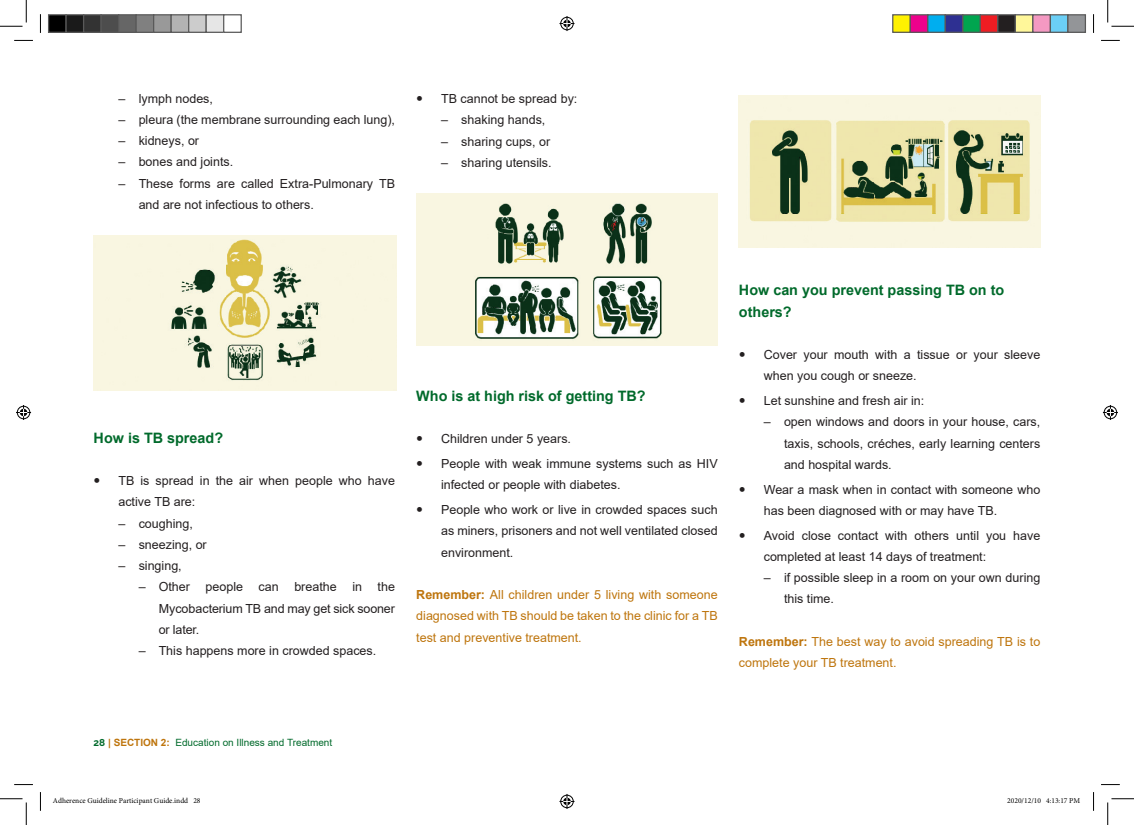
<style>
.page{position:relative;width:1134px;height:825px;background:#fff}
.page>*{position:absolute;margin:0;border:0;box-sizing:border-box;transform-origin:0 0}
.t1{font:700 14.38px/21.2px "Arial";color:#006a2b}
.t2{font:12.5px/21.2px "Arial";color:#231f20}
.t3{font:12.5px/21.2px "Arial";color:#be750d;text-align:justify}
.t4{font:10px "Arial";color:#006a2b}
.t5{font:7.5px "Minion Pro";color:#000}
.s1{font-weight:700}
.s2{font-family:"Raleway";font-weight:700}
.s3{font-weight:700;color:#be750d}
</style>
<div class="page">
<img style="left:94px;top:235px;width:303px;height:155px">
<img style="left:416px;top:193px;width:301px;height:152px">
<img style="left:738px;top:95px;width:302px;height:153px">
<svg style="left:14px;top:40px;width:19px;height:1px"></svg>
<svg style="left:1101px;top:40px;width:18px;height:1px"></svg>
<svg style="left:14px;top:784px;width:19px;height:1px"></svg>
<svg style="left:1101px;top:784px;width:18px;height:1px"></svg>
<svg style="left:40px;top:14px;width:1px;height:19px"></svg>
<svg style="left:40px;top:792px;width:1px;height:19px"></svg>
<svg style="left:1093px;top:14px;width:1px;height:19px"></svg>
<svg style="left:1093px;top:792px;width:1px;height:19px"></svg>
<svg style="left:0;top:0;width:27px;height:27px"></svg>
<svg style="left:0;top:798px;width:27px;height:27px"></svg>
<svg style="left:1107px;top:0;width:26px;height:27px"></svg>
<svg style="left:1107px;top:798px;width:26px;height:27px"></svg>
<svg style="left:559px;top:16px;width:15px;height:15px"></svg>
<svg style="left:559px;top:794px;width:15px;height:15px"></svg>
<svg style="left:16px;top:405px;width:15px;height:15px"></svg>
<svg style="left:1102px;top:405px;width:15px;height:15px"></svg>
<div style="left:49px;top:15px;width:17px;height:17px;background:#000"></div>
<div style="left:48px;top:14px;width:19px;height:19px;border:1px solid #595959"></div>
<div style="left:66px;top:15px;width:18px;height:17px;background:#1a1a1a"></div>
<div style="left:65px;top:14px;width:19px;height:19px;border:1px solid #595959"></div>
<div style="left:84px;top:15px;width:17px;height:17px;background:#333"></div>
<div style="left:83px;top:14px;width:19px;height:19px;border:1px solid #595959"></div>
<div style="left:101px;top:15px;width:18px;height:17px;background:#4d4d4d"></div>
<div style="left:100px;top:14px;width:19px;height:19px;border:1px solid #595959"></div>
<div style="left:119px;top:15px;width:17px;height:17px;background:#666"></div>
<div style="left:118px;top:14px;width:19px;height:19px;border:1px solid #595959"></div>
<div style="left:136px;top:15px;width:18px;height:17px;background:#808080"></div>
<div style="left:135px;top:14px;width:19px;height:19px;border:1px solid #595959"></div>
<div style="left:154px;top:15px;width:17px;height:17px;background:#999"></div>
<div style="left:153px;top:14px;width:19px;height:19px;border:1px solid #595959"></div>
<div style="left:171px;top:15px;width:18px;height:17px;background:#b3b3b3"></div>
<div style="left:170px;top:14px;width:19px;height:19px;border:1px solid #595959"></div>
<div style="left:189px;top:15px;width:17px;height:17px;background:#ccc"></div>
<div style="left:188px;top:14px;width:19px;height:19px;border:1px solid #595959"></div>
<div style="left:206px;top:15px;width:18px;height:17px;background:#e6e6e6"></div>
<div style="left:205px;top:14px;width:19px;height:19px;border:1px solid #595959"></div>
<div style="left:223px;top:14px;width:19px;height:19px;border:1px solid #595959"></div>
<div style="left:892px;top:15px;width:18px;height:17px;background:#fff101"></div>
<div style="left:892px;top:14px;width:18px;height:19px;border:1px solid #595959"></div>
<div style="left:910px;top:15px;width:17px;height:17px;background:#ed028c"></div>
<div style="left:909px;top:14px;width:19px;height:19px;border:1px solid #595959"></div>
<div style="left:927px;top:15px;width:18px;height:17px;background:#00aeef"></div>
<div style="left:927px;top:14px;width:18px;height:19px;border:1px solid #595959"></div>
<div style="left:945px;top:15px;width:17px;height:17px;background:#2e3092"></div>
<div style="left:944px;top:14px;width:19px;height:19px;border:1px solid #595959"></div>
<div style="left:962px;top:15px;width:18px;height:17px;background:#00a54f"></div>
<div style="left:962px;top:14px;width:18px;height:19px;border:1px solid #595959"></div>
<div style="left:980px;top:15px;width:17px;height:17px;background:#ee1d23"></div>
<div style="left:979px;top:14px;width:19px;height:19px;border:1px solid #595959"></div>
<div style="left:997px;top:15px;width:18px;height:17px;background:#231f20"></div>
<div style="left:997px;top:14px;width:18px;height:19px;border:1px solid #595959"></div>
<div style="left:1015px;top:15px;width:17px;height:17px;background:#fff79a"></div>
<div style="left:1014px;top:14px;width:19px;height:19px;border:1px solid #595959"></div>
<div style="left:1032px;top:15px;width:18px;height:17px;background:#f499c2"></div>
<div style="left:1032px;top:14px;width:18px;height:19px;border:1px solid #595959"></div>
<div style="left:1050px;top:15px;width:17px;height:17px;background:#6bcff6"></div>
<div style="left:1049px;top:14px;width:19px;height:19px;border:1px solid #595959"></div>
<div style="left:1067px;top:15px;width:18px;height:17px;background:#939598"></div>
<div style="left:1067px;top:14px;width:18px;height:19px;border:1px solid #595959"></div>
<p class="t2" style="left:118px;top:88px;width:96px">– lymph nodes,</p>
<p class="t2" style="left:118px;top:109px;width:278px">– pleura (the membrane surrounding each lung),</p>
<p class="t2" style="left:118px;top:130px;width:82px">– kidneys, or</p>
<p class="t2" style="left:118px;top:151px;width:116px">– bones and joints.</p>
<p class="t2" style="left:139px;top:173px;width:258px;text-indent:-20px">– These forms are called Extra-Pulmonary TB and are not infectious to others.</p>
<p class="t2" style="left:441px;top:88px;width:138px">TB cannot be spread by:</p>
<p class="t2" style="left:441px;top:109px;width:106px">– shaking hands,</p>
<p class="t2" style="left:441px;top:131px;width:111px">– sharing cups, or</p>
<p class="t2" style="left:441px;top:152px;width:112px">– sharing utensils.</p>
<p class="t1" style="left:94px;top:427px;width:131px">How is TB spread?</p>
<p class="t2" style="left:118px;top:470px;width:278px">TB is spread in the air when people who have active TB are:</p>
<p class="t2" style="left:118px;top:513px;width:76px">– coughing,</p>
<p class="t2" style="left:118px;top:534px;width:90px">– sneezing, or</p>
<p class="t2" style="left:118px;top:555px;width:65px">– singing,</p>
<p class="t2" style="left:159px;top:576px;width:238px;text-align:justify;text-indent:-20px">– Other people can breathe in the Mycobacterium TB and may get sick sooner or later.</p>
<p class="t2" style="left:139px;top:640px;width:239px">– This happens more in crowded spaces.</p>
<p class="t1" style="left:416px;top:385px;width:231px">Who is at high risk of getting TB?</p>
<p class="t2" style="left:441px;top:426px;width:278px;line-height:24.8px">Children under 5 years.<br>People with weak immune systems such as HIV</p>
<p class="t2" style="left:441px;top:472px;width:278px;line-height:24.8px">infected or people with diabetes.<br>People who work or live in crowded spaces such</p>
<p class="t2" style="left:441px;top:520px;width:278px">as miners, prisoners and not well ventilated closed environment.</p>
<p class="t3" style="left:416px;top:584px;width:303px"><span class="s1">Remember:</span> All children under 5 living with someone diagnosed with TB should be taken to the clinic for a TB test and preventive treatment.</p>
<p class="t1" style="left:738px;top:280px;width:267px">How can you prevent passing TB on to others?</p>
<p class="t2" style="left:763px;top:344px;width:278px">Cover your mouth with a tissue or your sleeve when you cough or sneeze.</p>
<p class="t2" style="left:763px;top:390px;width:162px">Let sunshine and fresh air in:</p>
<p class="t2" style="left:783px;top:411px;width:258px;text-align:justify;text-indent:-20px">– open windows and doors in your house, cars, taxis, schools, créches, early learning centers and hospital wards.</p>
<p class="t2" style="left:763px;top:479px;width:278px">Wear a mask when in contact with someone who has been diagnosed with or may have TB.</p>
<p class="t2" style="left:763px;top:525px;width:278px">Avoid close contact with others until you have completed at least 14 days of treatment:</p>
<p class="t2" style="left:783px;top:567px;width:258px;text-indent:-20px">– if possible sleep in a room on your own during this time.</p>
<p class="t3" style="left:738px;top:631px;width:303px"><span class="s1">Remember:</span> The best way to avoid spreading TB is to complete your TB treatment.</p>
<p class="t4" style="left:94px;top:735px;width:240px"><span class="s2">28</span> <span class="s3">| SECTION 2:</span> Education on Illness and Treatment</p>
<p class="t5" style="left:53px;top:796px;width:149px">Adherence Guideline Participant Guide.indd 28</p>
<p class="t5" style="left:1007px;top:796px;width:74px">2020/12/10 4:13:17 PM</p>
</div>
